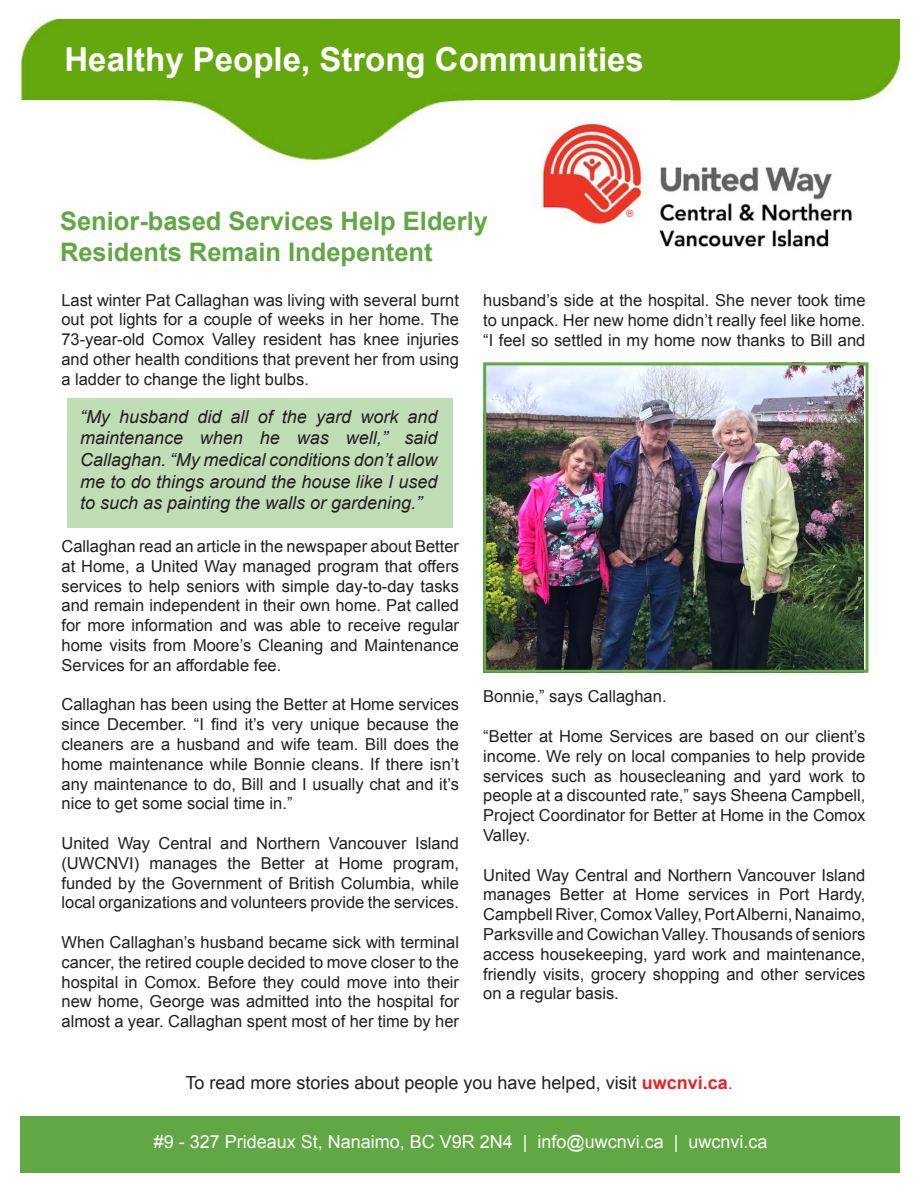
<style>
.page{position:relative;width:918px;height:1188px;background:#fff}
.page>*{position:absolute;margin:0;border:0;box-sizing:border-box;transform-origin:0 0}
.t1{font:700 33px "Arial";color:#fff}
.t2{font:700 25.5px/30.6px "Arial";color:#61a844}
.t3{font:italic 18px/21.6px "Arial";color:#231f20;text-align:justify}
.t4{font:18px "Arial";color:#fff}
.t5{font:18px "Arial";color:#231f20}
.t6{font:16.5px/19.8px "Arial";color:#231f20;text-align:justify}
.s1{font-weight:700;color:#eb2123}
.s2{color:#eb2123}
</style>
<div class="page">
<img style="left:22px;top:20px;width:878px;height:142px">
<div style="left:20px;top:1116px;width:880px;height:56px;background:#61a844"></div>
<img style="left:540px;top:122px;width:326px;height:125px">
<div style="left:68px;top:398px;width:385px;height:130px;background:#c1ddb6"></div>
<img style="left:487px;top:366px;width:377px;height:303px">
<div style="left:483px;top:362px;width:385px;height:311px;border:3px solid #62a844"></div>
<p class="t1" style="left:64px;top:37px;width:581px">Healthy People, Strong Communities</p>
<p class="t2" style="left:60px;top:207px;width:430px">Senior-based Services Help Elderly<br>Residents Remain Indepentent</p>
<p class="t6" style="left:61px;top:290px;width:399px">Last winter Pat Callaghan was living with several burnt out pot lights for a couple of weeks in her home. The 73-year-old Comox Valley resident has knee injuries and other health conditions that prevent her from using a ladder to change the light bulbs.</p>
<p class="t3" style="left:80px;top:406px;width:359px">“My husband did all of the yard work and maintenance when he was well,” said Callaghan. “My medical conditions don’t allow me to do things around the house like I used to such as painting the walls or gardening.”</p>
<p class="t6" style="left:62px;top:536px;width:399px">Callaghan read an article in the newspaper about Better at Home, a United Way managed program that offers services to help seniors with simple day-to-day tasks and remain independent in their own home. Pat called for more information and was able to receive regular home visits from Moore’s Cleaning and Maintenance Services for an affordable fee.</p>
<p class="t6" style="left:62px;top:695px;width:399px">Callaghan has been using the Better at Home services since December. “I find it’s very unique because the cleaners are a husband and wife team. Bill does the home maintenance while Bonnie cleans. If there isn’t any maintenance to do, Bill and I usually chat and it’s nice to get some social time in.”</p>
<p class="t6" style="left:62px;top:833px;width:399px">United Way Central and Northern Vancouver Island (UWCNVI) manages the Better at Home program, funded by the Government of British Columbia, while local organizations and volunteers provide the services.</p>
<p class="t6" style="left:62px;top:932px;width:399px">When Callaghan’s husband became sick with terminal cancer, the retired couple decided to move closer to the hospital in Comox. Before they could move into their new home, George was admitted into the hospital for almost a year. Callaghan spent most of her time by her</p>
<p class="t6" style="left:483px;top:291px;width:384px">husband’s side at the hospital. She never took time to unpack. Her new home didn’t really feel like home. “I feel so settled in my home now thanks to Bill and</p>
<p class="t6" style="left:483px;top:687px;width:185px">Bonnie,” says Callaghan.</p>
<p class="t6" style="left:483px;top:726px;width:384px">“Better at Home Services are based on our client’s income. We rely on local companies to help provide services such as housecleaning and yard work to people at a discounted rate,” says Sheena Campbell, Project Coordinator for Better at Home in the Comox Valley.</p>
<p class="t6" style="left:483px;top:865px;width:384px">United Way Central and Northern Vancouver Island manages Better at Home services in Port Hardy, Campbell River, Comox Valley, Port Alberni, Nanaimo, Parksville and Cowichan Valley. Thousands of seniors access housekeeping, yard work and maintenance, friendly visits, grocery shopping and other services on a regular basis.</p>
<p class="t5" style="left:185px;top:1071px;width:549px">To read more stories about people you have helped, visit <span class="s1">uwcnvi.ca</span><span class="s2">.</span></p>
<p class="t4" style="left:154px;top:1130px;width:615px">#9 - 327 Prideaux St, Nanaimo, BC V9R 2N4 | info@uwcnvi.ca | uwcnvi.ca</p>
</div>
